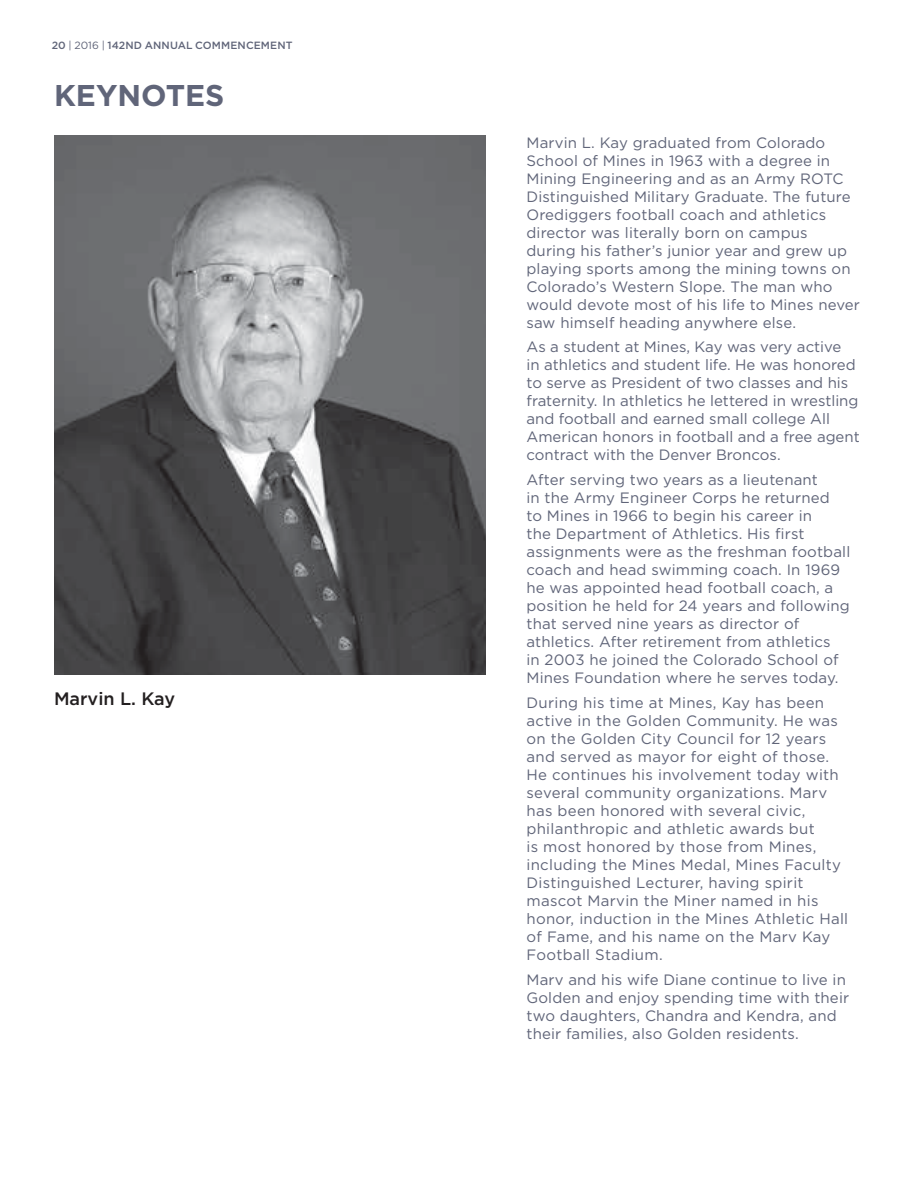
<style>
.page{position:relative;width:918px;height:1188px;background:#fff}
.page>*{position:absolute;margin:0;border:0;box-sizing:border-box;transform-origin:0 0}
.t1{font:700 30px "Gotham";color:#606579}
.t2{font:500 18px "Gotham";color:#231f20}
.t3{font:15px/18px "Gotham";letter-spacing:.01em;color:#606579}
.t4{font:500 10.5px "Gotham";letter-spacing:.01em;color:#606579}
.s1{font-weight:400}
</style>
<div class="page">
<img style="left:54px;top:135px;width:432px;height:540px">
<p class="t4" style="left:52px;top:40px;width:242px">20 <span class="s1">| 2016 |</span> 142ND ANNUAL COMMENCEMENT</p>
<h1 class="t1" style="left:54px;top:78px;width:172px">KEYNOTES</h1>
<p class="t2" style="left:54px;top:688px;width:123px">Marvin L. Kay</p>
<p class="t3" style="left:526px;top:133px;width:335px">Marvin L. Kay graduated from Colorado School of Mines in 1963 with a degree in Mining Engineering and as an Army ROTC Distinguished Military Graduate. The future Orediggers football coach and athletics director was literally born on campus during his father’s junior year and grew up playing sports among the mining towns on Colorado’s Western Slope. The man who would devote most of his life to Mines never saw himself heading anywhere else.</p>
<p class="t3" style="left:526px;top:338px;width:335px">As a student at Mines, Kay was very active<br>in athletics and student life. He was honored to serve as President of two classes and his fraternity. In athletics he lettered in wrestling and football and earned small college All American honors in football and a free agent contract with the Denver Broncos.</p>
<p class="t3" style="left:526px;top:470px;width:325px">After serving two years as a lieutenant<br>in the Army Engineer Corps he returned<br>to Mines in 1966 to begin his career in<br>the Department of Athletics. His first assignments were as the freshman football coach and head swimming coach. In 1969 he was appointed head football coach, a position he held for 24 years and following that served nine years as director of athletics. After retirement from athletics<br>in 2003 he joined the Colorado School of Mines Foundation where he serves today.</p>
<p class="t3" style="left:526px;top:693px;width:323px">During his time at Mines, Kay has been active in the Golden Community. He was on the Golden City Council for 12 years and served as mayor for eight of those.<br>He continues his involvement today with several community organizations. Marv has been honored with several civic, philanthropic and athletic awards but<br>is most honored by those from Mines, including the Mines Medal, Mines Faculty Distinguished Lecturer, having spirit mascot Marvin the Miner named in his honor, induction in the Mines Athletic Hall of Fame, and his name on the Marv Kay Football Stadium.</p>
<p class="t3" style="left:526px;top:970px;width:324px">Marv and his wife Diane continue to live in Golden and enjoy spending time with their two daughters, Chandra and Kendra, and their families, also Golden residents.</p>
</div>
